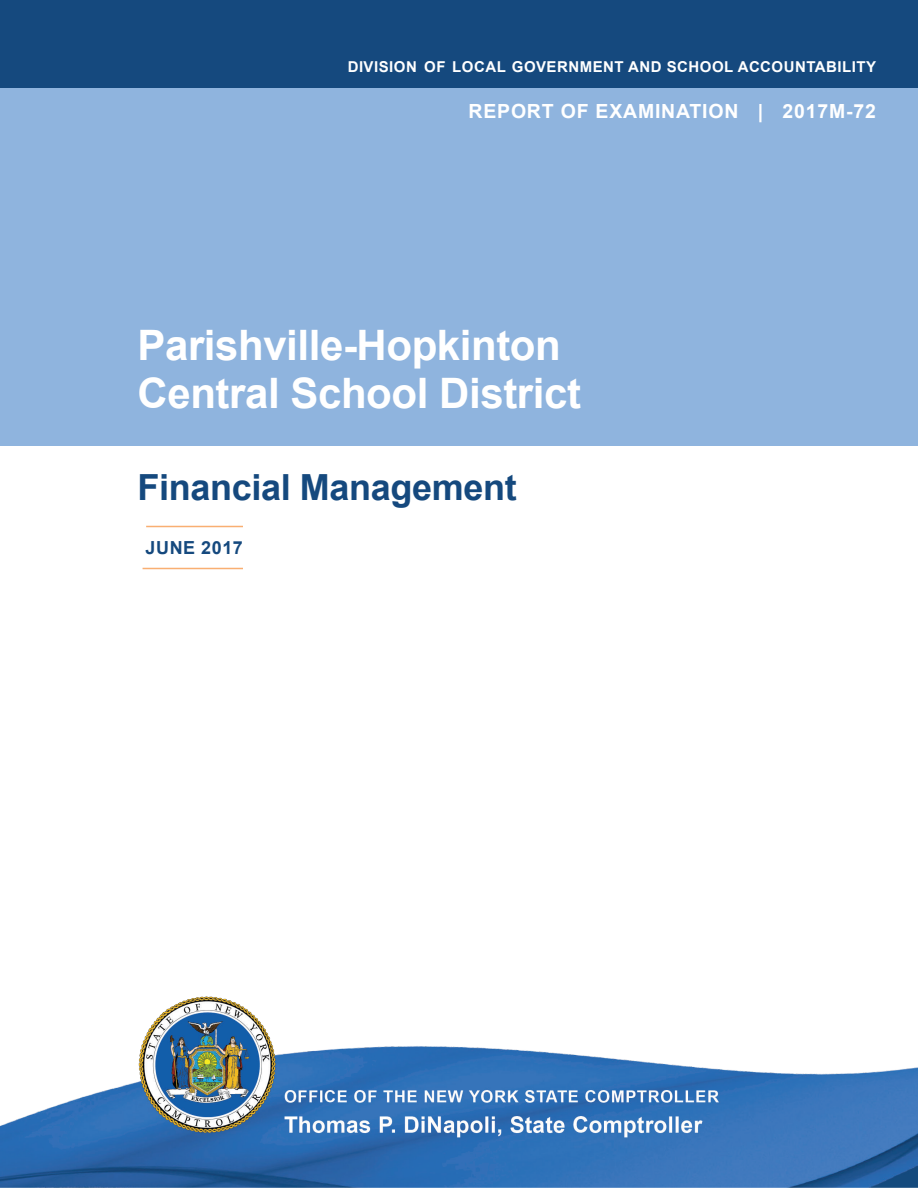
<style>
.page{position:relative;width:918px;height:1188px;background:#fff}
.page>*{position:absolute;margin:0;border:0;box-sizing:border-box;transform-origin:0 0}
.t1{font:700 42px/48px "Arial";letter-spacing:-.01em;color:#fff}
.t2{font:700 36px "Arial";letter-spacing:-.01em;color:#15497e}
.t3{font:700 19.5px "Arial";letter-spacing:.04em;color:#fff}
.t4{font:700 18px "Arial";letter-spacing:.03em;color:#15497e}
.t5{font:700 15px "Arial";letter-spacing:.03em;color:#fff}
</style>
<div class="page">
<div style="left:0;top:0;width:918px;height:446px;background:#8fb4de"></div>
<div style="left:0;top:0;width:918px;height:88px;background:#15497e"></div>
<hr style="left:146px;top:526px;width:97px;height:1px;background:#f9af72">
<hr style="left:143px;top:568px;width:100px;height:1px;background:#f9af72">
<img style="left:0;top:996px;width:918px;height:192px">
<p class="t5" style="left:348px;top:56px;width:530px">DIVISION OF LOCAL GOVERNMENT AND SCHOOL ACCOUNTABILITY</p>
<h3 class="t3" style="left:469px;top:98px;width:409px">REPORT OF EXAMINATION | 2017M-72</h3>
<h1 class="t1" style="left:138px;top:323px;width:445px">Parishville-Hopkinton<br>Central School District</h1>
<h2 class="t2" style="left:138px;top:463px;width:381px">Financial Management</h2>
<p class="t4" style="left:146px;top:536px;width:99px">JUNE 2017</p>
</div>
